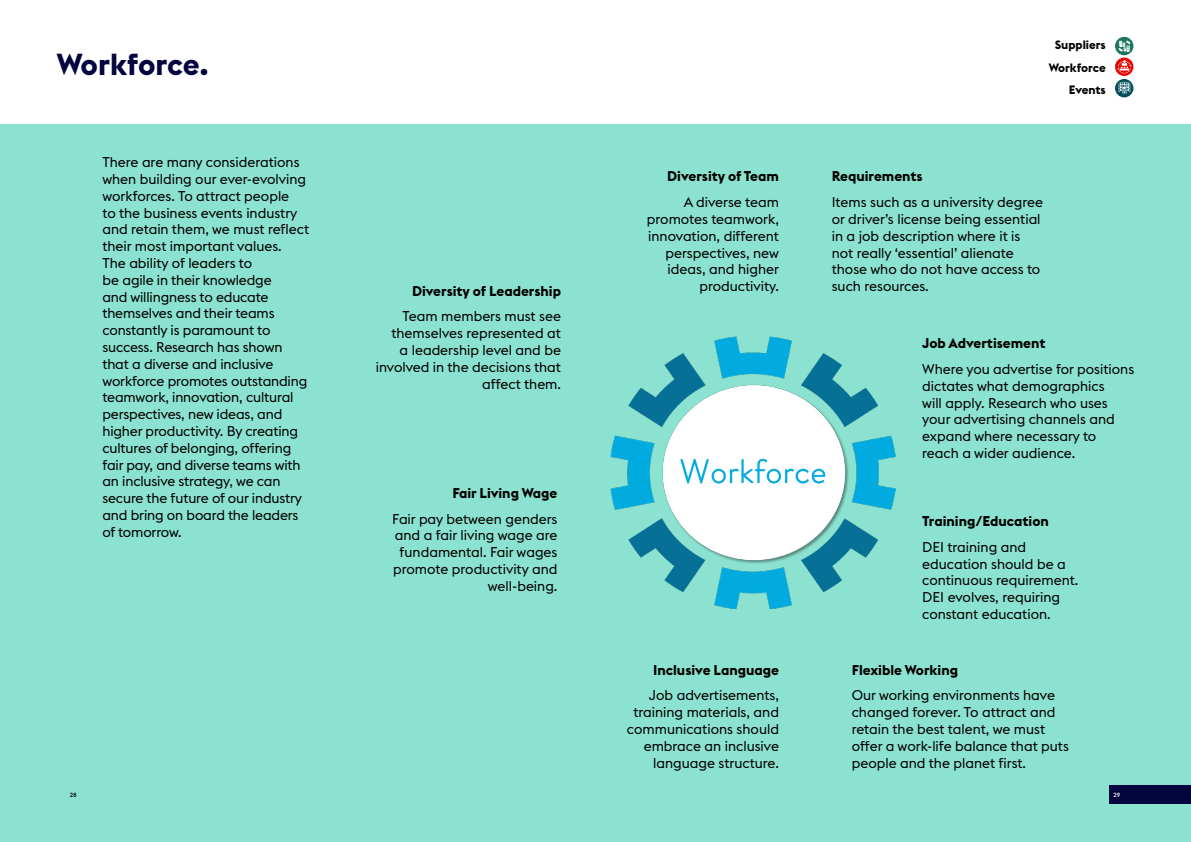
<style>
.page{position:relative;width:1191px;height:842px;background:#fff}
.page>*{position:absolute;margin:0;border:0;box-sizing:border-box;transform-origin:0 0}
.t1{font:700 30px "Euclid Flex B";letter-spacing:-.005em;color:#04043f}
.t2{font:14px/16.8px "Euclid Flex B";color:#000}
.t3{font:700 14px "Euclid Flex B";color:#000}
.t4{font:700 12px/22.7px "Euclid Flex B";color:#000;text-align:right}
.t5{font:500 6px "Euclid Flex B";color:#000}
.t6{font:500 6px "Euclid Flex B";color:#fff}
</style>
<div class="page">
<div style="left:0;top:125px;width:1191px;height:717px;background:#8ce2d0"></div>
<div style="left:1115px;top:37px;width:18px;height:18px;background:#1e7663;border-radius:50%"></div>
<svg style="left:1115px;top:58px;width:18px;height:18px"></svg>
<svg style="left:1115px;top:79px;width:18px;height:18px"></svg>
<svg style="left:1118px;top:40px;width:12px;height:12px"></svg>
<svg style="left:1117px;top:60px;width:14px;height:13px"></svg>
<svg style="left:1118px;top:82px;width:12px;height:11px"></svg>
<img style="left:610px;top:337px;width:285px;height:271px">
<div style="left:1108px;top:785px;width:83px;height:19px;background:#04043f"></div>
<h1 class="t1" style="left:57px;top:47px;width:153px">Workforce.</h1>
<p class="t2" style="left:102px;top:154px;width:208px">There are many considerations when building our ever-evolving workforces. To attract people<br>to the business events industry and retain them, we must reflect their most important values.<br>The ability of leaders to<br>be agile in their knowledge<br>and willingness to educate themselves and their teams constantly is paramount to success. Research has shown that a diverse and inclusive workforce promotes outstanding teamwork, innovation, cultural perspectives, new ideas, and higher productivity. By creating cultures of belonging, offering fair pay, and diverse teams with an inclusive strategy, we can secure the future of our industry and bring on board the leaders of tomorrow.</p>
<p class="t3" style="left:412px;top:283px;width:150px">Diversity of Leadership</p>
<p class="t2" style="left:376px;top:308px;width:187px;text-align:right">Team members must see themselves represented at<br>a leadership level and be involved in the decisions that affect them.</p>
<p class="t3" style="left:452px;top:485px;width:107px">Fair Living Wage</p>
<p class="t2" style="left:392px;top:510px;width:167px;text-align:right">Fair pay between genders and a fair living wage are fundamental. Fair wages promote productivity and well-being.</p>
<p class="t3" style="left:667px;top:168px;width:113px">Diversity of Team</p>
<p class="t2" style="left:647px;top:194px;width:134px;text-align:right">A diverse team promotes teamwork, innovation, different perspectives, new ideas, and higher productivity.</p>
<p class="t3" style="left:653px;top:662px;width:127px">Inclusive Language</p>
<p class="t2" style="left:627px;top:687px;width:153px;text-align:right">Job advertisements, training materials, and communications should embrace an inclusive language structure.</p>
<p class="t4" style="left:1048px;top:34px;width:59px">Suppliers<br>Workforce<br>Events</p>
<p class="t3" style="left:831px;top:168px;width:92px">Requirements</p>
<p class="t2" style="left:831px;top:194px;width:213px">Items such as a university degree or driver’s license being essential in a job description where it is not really ‘essential’ alienate those who do not have access to such resources.</p>
<p class="t3" style="left:922px;top:335px;width:125px">Job Advertisement</p>
<p class="t2" style="left:922px;top:361px;width:213px">Where you advertise for positions dictates what demographics<br>will apply. Research who uses your advertising channels and expand where necessary to reach a wider audience.</p>
<p class="t3" style="left:922px;top:513px;width:128px">Training/Education</p>
<p class="t2" style="left:922px;top:539px;width:158px">DEI training and education should be a continuous requirement.<br>DEI evolves, requiring constant education.</p>
<p class="t3" style="left:851px;top:662px;width:108px">Flexible Working</p>
<p class="t2" style="left:851px;top:687px;width:219px">Our working environments have changed forever. To attract and retain the best talent, we must offer a work-life balance that puts people and the planet first.</p>
<p class="t5" style="left:70px;top:791px;width:8px">28</p>
<p class="t6" style="left:1113px;top:791px;width:8px">29</p>
</div>
